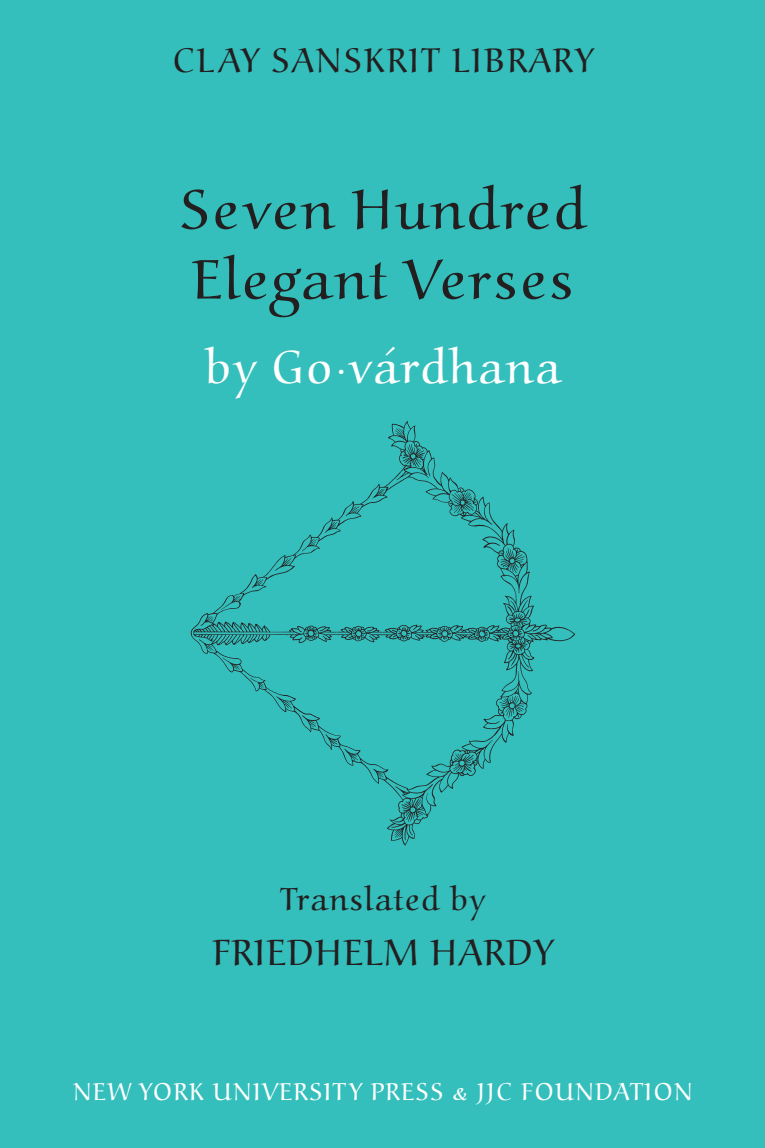
<style>
.page{position:relative;width:765px;height:1148px;background:#34bfbc}
.page>*{position:absolute;margin:0;border:0;box-sizing:border-box;transform-origin:0 0}
.t1{font:300 57.5px/70px "URW Alcuin T";letter-spacing:.025em;color:#231f20}
.t2{font:300 47.5px "URW Alcuin T";letter-spacing:.025em;color:#fff}
.t3{font:300 37.5px "URW Alcuin T";letter-spacing:.025em;color:#231f20}
.t4{font:300 35px "URW Alcuin SCT";letter-spacing:.05em;color:#231f20}
.t5{font:300 32.5px "URW Alcuin T";letter-spacing:.025em;color:#231f20}
.t6{font:300 25px "URW Alcuin SCT";letter-spacing:.05em;color:#fff}
</style>
<div class="page">
<img style="left:190px;top:421px;width:385px;height:425px">
<p class="t4" style="left:172px;top:40px;width:423px">CLAY SANSKRIT LIBRARY</p>
<p class="t1" style="left:179px;top:177px;width:409px">Seven Hundred<br>Elegant Verses</p>
<p class="t2" style="left:205px;top:339px;width:358px">by Go·várdhana</p>
<p class="t5" style="left:280px;top:880px;width:207px">Translated by</p>
<p class="t3" style="left:213px;top:930px;width:342px">FRIEDHELM HARDY</p>
<p class="t6" style="left:73px;top:1077px;width:621px">NEW YORK UNIVERSITY PRESS &amp; JJC FOUNDATION</p>
</div>
